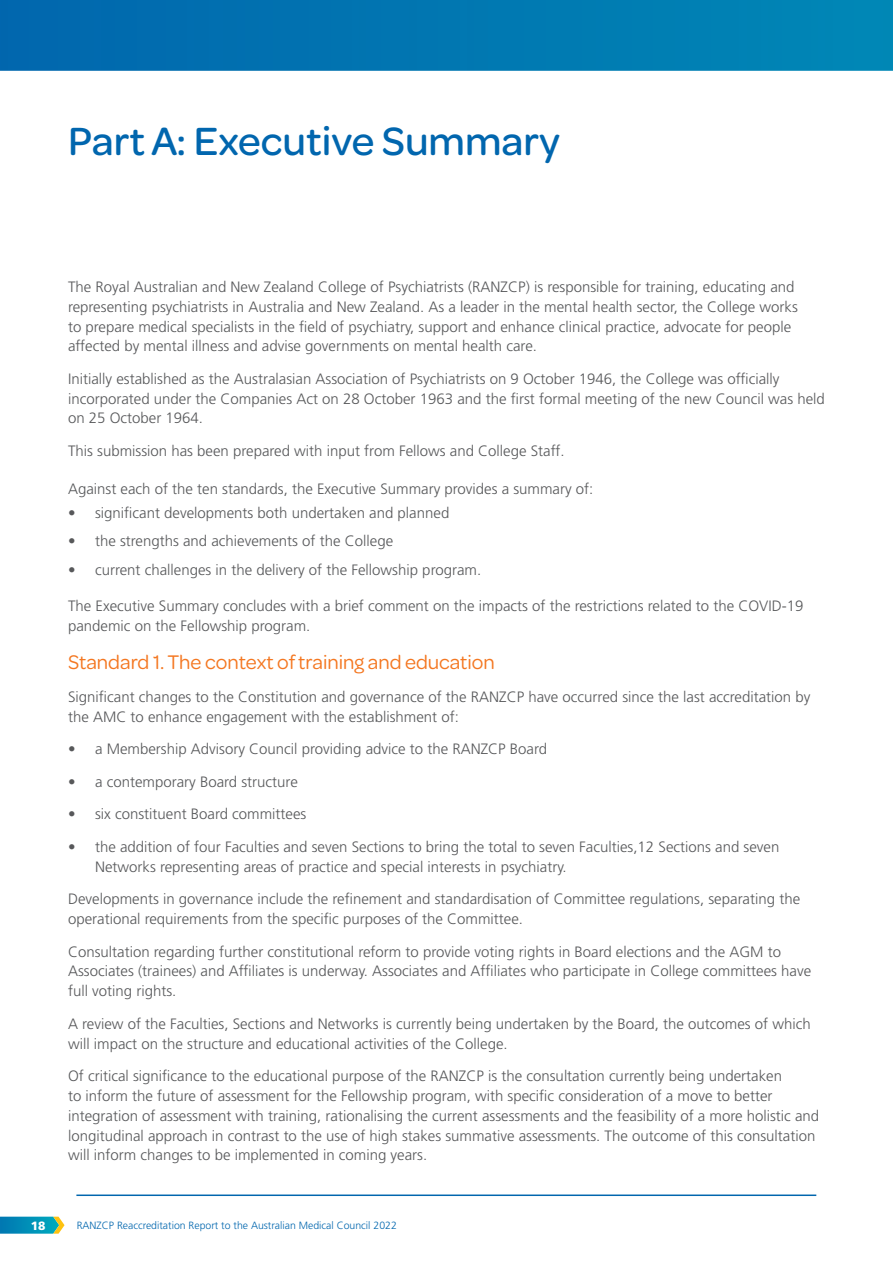
<style>
.page{position:relative;width:893px;height:1263px;background:#fff}
.page>*{position:absolute;margin:0;border:0;box-sizing:border-box;transform-origin:0 0}
.t1{font:500 42px "Omnes";color:#0166ae}
.t2{font:21px "Omnes";color:#f47721}
.t3{font:300 15px/19.8px "Frutiger LT Std";color:#57585a}
.t4{font:900 12px "Frutiger LT Std";color:#fff}
.t5{font:300 10.5px "Frutiger LT Std";color:#0166ae}
</style>
<div class="page">
<svg style="left:0;top:0;width:893px;height:71px;background:#0177b1"></svg>
<svg style="left:0;top:1217px;width:65px;height:17px"></svg>
<hr style="left:76px;top:1194px;width:740px;height:2px;background:#0166ae">
<p class="t1" style="left:68px;top:112px;width:494px">Part A: Executive Summary</p>
<p class="t3" style="left:68px;top:277px;width:731px">The Royal Australian and New Zealand College of Psychiatrists (RANZCP) is responsible for training, educating and representing psychiatrists in Australia and New Zealand. As a leader in the mental health sector, the College works to prepare medical specialists in the field of psychiatry, support and enhance clinical practice, advocate for people affected by mental illness and advise governments on mental health care.</p>
<p class="t3" style="left:68px;top:369px;width:758px">Initially established as the Australasian Association of Psychiatrists on 9 October 1946, the College was officially incorporated under the Companies Act on 28 October 1963 and the first formal meeting of the new Council was held on 25 October 1964.</p>
<p class="t3" style="left:68px;top:441px;width:498px">This submission has been prepared with input from Fellows and College Staff.</p>
<p class="t3" style="left:68px;top:479px;width:527px">Against each of the ten standards, the Executive Summary provides a summary of:</p>
<p class="t3" style="left:68px;top:503px;width:383px">• significant developments both undertaken and planned</p>
<p class="t3" style="left:68px;top:531px;width:327px">• the strengths and achievements of the College</p>
<p class="t3" style="left:68px;top:560px;width:415px">• current challenges in the delivery of the Fellowship program.</p>
<p class="t3" style="left:68px;top:597px;width:737px">The Executive Summary concludes with a brief comment on the impacts of the restrictions related to the COVID-19 pandemic on the Fellowship program.</p>
<p class="t2" style="left:68px;top:648px;width:428px">Standard 1. The context of training and education</p>
<p class="t3" style="left:68px;top:687px;width:744px">Significant changes to the Constitution and governance of the RANZCP have occurred since the last accreditation by the AMC to enhance engagement with the establishment of:</p>
<p class="t3" style="left:68px;top:739px;width:481px">• a Membership Advisory Council providing advice to the RANZCP Board</p>
<p class="t3" style="left:68px;top:772px;width:231px">• a contemporary Board structure</p>
<p class="t3" style="left:68px;top:804px;width:240px">• six constituent Board committees</p>
<p class="t3" style="left:95px;top:837px;width:686px;text-indent:-27px">• the addition of four Faculties and seven Sections to bring the total to seven Faculties,12 Sections and seven<br>Networks representing areas of practice and special interests in psychiatry.</p>
<p class="t3" style="left:68px;top:889px;width:734px">Developments in governance include the refinement and standardisation of Committee regulations, separating the operational requirements from the specific purposes of the Committee.</p>
<p class="t3" style="left:68px;top:942px;width:745px">Consultation regarding further constitutional reform to provide voting rights in Board elections and the AGM to<br>Associates (trainees) and Affiliates is underway. Associates and Affiliates who participate in College committees have full voting rights.</p>
<p class="t3" style="left:68px;top:1014px;width:744px">A review of the Faculties, Sections and Networks is currently being undertaken by the Board, the outcomes of which will impact on the structure and educational activities of the College.</p>
<p class="t3" style="left:68px;top:1066px;width:753px">Of critical significance to the educational purpose of the RANZCP is the consultation currently being undertaken<br>to inform the future of assessment for the Fellowship program, with specific consideration of a move to better integration of assessment with training, rationalising the current assessments and the feasibility of a more holistic and longitudinal approach in contrast to the use of high stakes summative assessments. The outcome of this consultation will inform changes to be implemented in coming years.</p>
<p class="t4" style="left:31px;top:1218px;width:16px">18</p>
<p class="t5" style="left:77px;top:1219px;width:322px">RANZCP Reaccreditation Report to the Australian Medical Council 2022</p>
</div>
